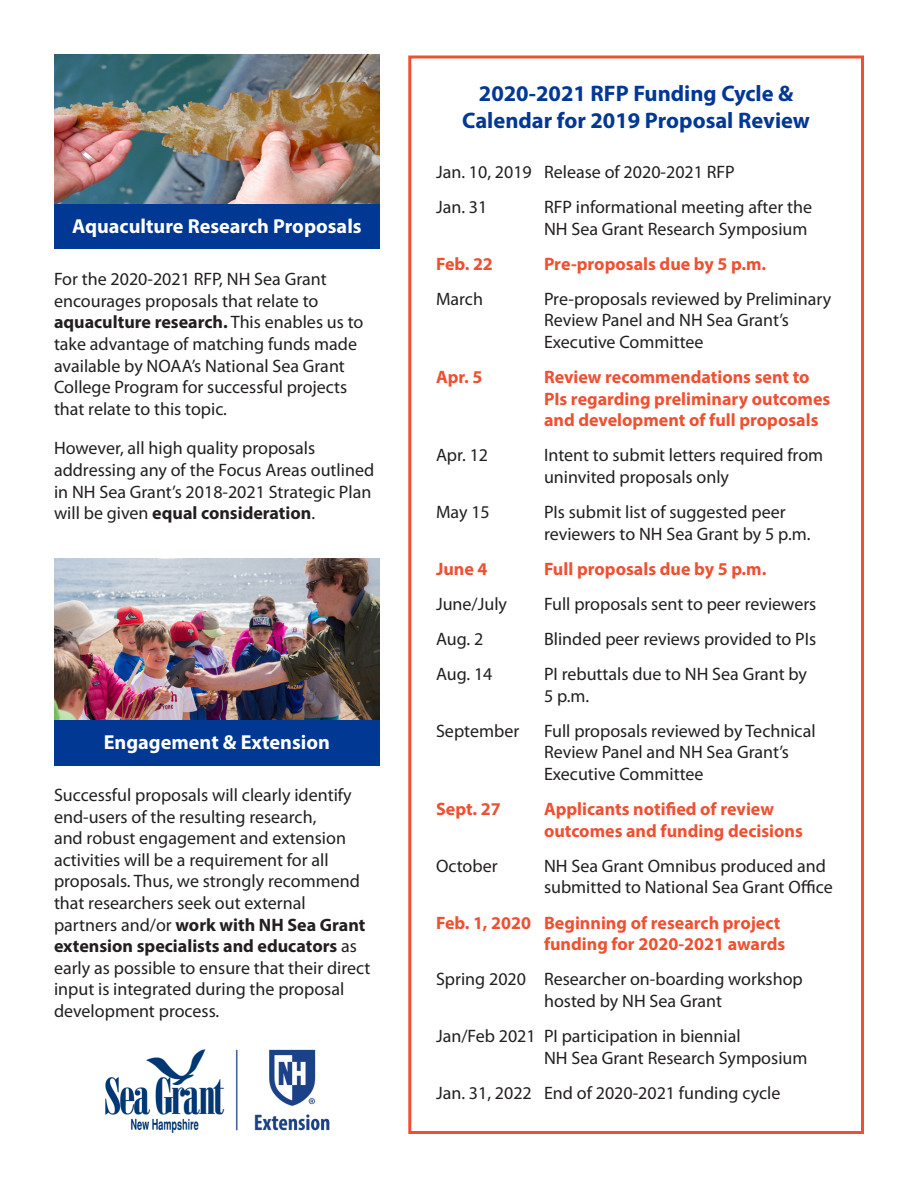
<style>
.page{position:relative;width:918px;height:1188px;background:#fff}
.page>*{position:absolute;margin:0;border:0;box-sizing:border-box;transform-origin:0 0}
.body_text{font:700 22.5px/27px "Myriad Pro";color:#003894;text-align:center}
.t1{font:700 20.25px "Myriad Pro";color:#fff}
.RFP_calendar{font:18px/21.6px "Myriad Pro";color:#231f20}
.body_text-2{font:18px/21.6px "Myriad Pro";color:#231f20}
.RFP_calendar-2{font:700 18px/21.6px "Myriad Pro";color:#ef5032}
.s1{font-weight:700}
</style>
<div class="page">
<div style="left:408px;top:56px;width:456px;height:1078px;border:3px solid #ef5032"></div>
<div style="left:54px;top:720px;width:326px;height:45px;background:#003894"></div>
<div style="left:54px;top:204px;width:326px;height:45px;background:#003894"></div>
<img style="left:105px;top:1049px;width:225px;height:84px">
<img style="left:54px;top:54px;width:326px;height:150px">
<img style="left:54px;top:558px;width:326px;height:162px">
<p class="t1" style="left:72px;top:213px;width:291px">Aquaculture Research Proposals</p>
<p class="body_text-2" style="left:54px;top:268px;width:311px">For the 2020-2021 RFP, NH Sea Grant encourages proposals that relate to <span class="s1">aquaculture research.</span> This enables us to take advantage of matching funds made available by NOAA’s National Sea Grant College Program for successful projects that relate to this topic.</p>
<p class="body_text-2" style="left:54px;top:437px;width:322px">However, all high quality proposals addressing any of the Focus Areas outlined in NH Sea Grant’s 2018-2021 Strategic Plan will be given <span class="s1">equal consideration</span>.</p>
<p class="t1" style="left:104px;top:729px;width:228px">Engagement &amp; Extension</p>
<p class="body_text-2" style="left:54px;top:784px;width:318px">Successful proposals will clearly identify end-users of the resulting research,<br>and robust engagement and extension activities will be a requirement for all proposals. Thus, we strongly recommend that researchers seek out external partners and/or <span class="s1">work with NH Sea Grant extension specialists and educators</span> as early as possible to ensure that their direct input is integrated during the proposal development process.</p>
<p class="body_text" style="left:462px;top:79px;width:349px">2020-2021 RFP Funding Cycle &amp;<br>Calendar for 2019 Proposal Review</p>
<p class="RFP_calendar" style="left:436px;top:161px;width:300px">Jan. 10, 2019 Release of 2020-2021 RFP</p>
<p class="RFP_calendar" style="left:436px;top:196px;width:53px">Jan. 31</p>
<p class="RFP_calendar" style="left:544px;top:196px;width:270px">RFP informational meeting after the<br>NH Sea Grant Research Symposium</p>
<p class="RFP_calendar-2" style="left:436px;top:252px;width:58px">Feb. 22</p>
<p class="RFP_calendar-2" style="left:544px;top:252px;width:224px">Pre-proposals due by 5 p.m.</p>
<p class="RFP_calendar" style="left:436px;top:288px;width:49px">March</p>
<p class="RFP_calendar" style="left:544px;top:288px;width:289px">Pre-proposals reviewed by Preliminary<br>Review Panel and NH Sea Grant’s<br>Executive Committee</p>
<p class="RFP_calendar-2" style="left:436px;top:366px;width:48px">Apr. 5</p>
<p class="RFP_calendar-2" style="left:544px;top:366px;width:288px">Review recommendations sent to<br>PIs regarding preliminary outcomes and development of full proposals</p>
<p class="RFP_calendar" style="left:436px;top:444px;width:54px">Apr. 12</p>
<p class="RFP_calendar" style="left:544px;top:444px;width:281px">Intent to submit letters required from uninvited proposals only</p>
<p class="RFP_calendar" style="left:436px;top:501px;width:55px">May 15</p>
<p class="RFP_calendar" style="left:544px;top:501px;width:268px">PIs submit list of suggested peer reviewers to NH Sea Grant by 5 p.m.</p>
<p class="RFP_calendar-2" style="left:436px;top:557px;width:53px">June 4</p>
<p class="RFP_calendar-2" style="left:544px;top:557px;width:224px">Full proposals due by 5 p.m.</p>
<p class="RFP_calendar" style="left:436px;top:593px;width:73px">June/July</p>
<p class="RFP_calendar" style="left:544px;top:593px;width:274px">Full proposals sent to peer reviewers</p>
<p class="RFP_calendar" style="left:436px;top:628px;width:49px">Aug. 2</p>
<p class="RFP_calendar" style="left:544px;top:628px;width:274px">Blinded peer reviews provided to PIs</p>
<p class="RFP_calendar" style="left:436px;top:663px;width:58px">Aug. 14</p>
<p class="RFP_calendar" style="left:544px;top:663px;width:265px">PI rebuttals due to NH Sea Grant by<br>5 p.m.</p>
<p class="RFP_calendar" style="left:436px;top:720px;width:85px">September</p>
<p class="RFP_calendar" style="left:544px;top:720px;width:273px">Full proposals reviewed by Technical<br>Review Panel and NH Sea Grant’s<br>Executive Committee</p>
<p class="RFP_calendar-2" style="left:436px;top:798px;width:66px">Sept. 27</p>
<p class="RFP_calendar-2" style="left:544px;top:798px;width:260px">Applicants notified of review outcomes and funding decisions</p>
<p class="RFP_calendar" style="left:436px;top:855px;width:63px">October</p>
<p class="RFP_calendar" style="left:544px;top:855px;width:290px">NH Sea Grant Omnibus produced and submitted to National Sea Grant Office</p>
<p class="RFP_calendar-2" style="left:436px;top:911px;width:351px;text-align:right">Feb. 1, 2020 Beginning of research project funding for 2020-2021 awards</p>
<p class="RFP_calendar" style="left:544px;top:968px;width:260px;text-indent:-108px">Spring 2020 Researcher on-boarding workshop hosted by NH Sea Grant</p>
<p class="RFP_calendar" style="left:544px;top:1025px;width:265px;text-indent:-108px">Jan/Feb 2021 PI participation in biennial<br>NH Sea Grant Research Symposium</p>
<p class="RFP_calendar" style="left:436px;top:1082px;width:346px">Jan. 31, 2022 End of 2020-2021 funding cycle</p>
</div>
